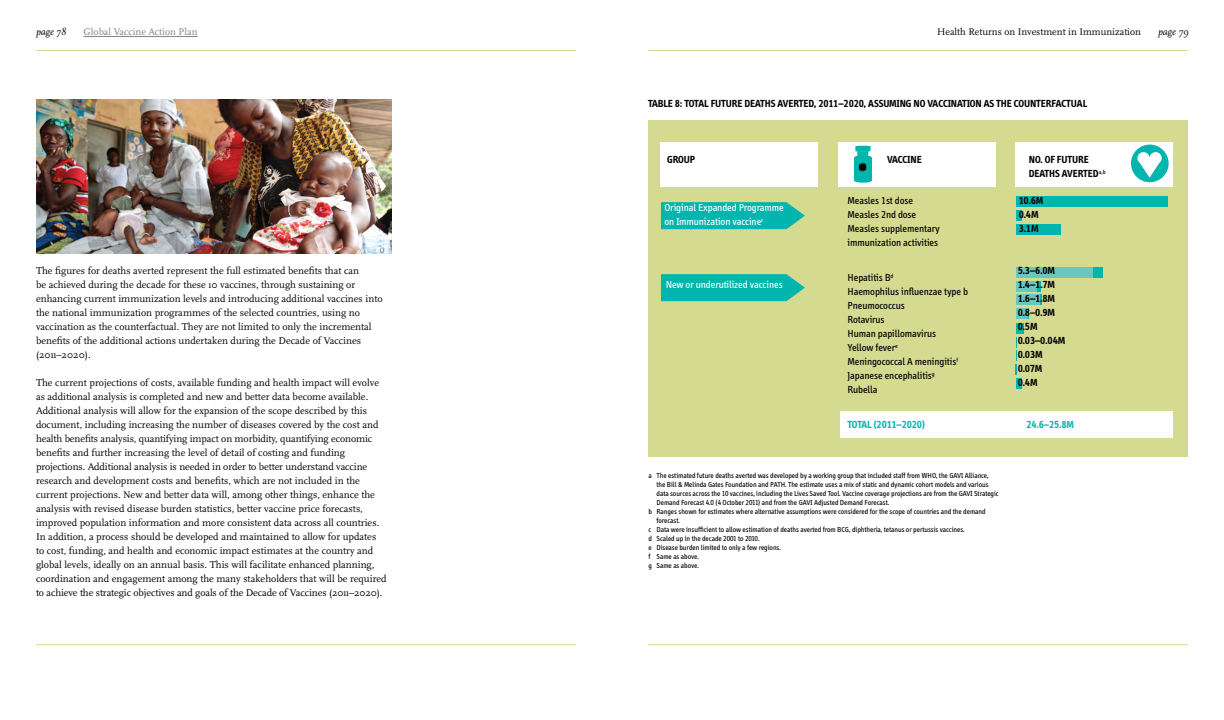
<style>
.page{position:relative;width:1224px;height:720px;background:#fff}
.page>*{position:absolute;margin:0;border:0;box-sizing:border-box;transform-origin:0 0}
.t1{font:10.5px/14px "Info";color:#000}
.t2{font:700 10.5px/14px "Info";color:#000}
.t3{font:10.5px/14px "Info";color:#fff}
.t4{font:700 10.5px/14px "Info";letter-spacing:.135em;color:#000}
.t5{font:700 10.5px "Info";color:#00b5ad}
.t6{font:10.2px/14px "Scala";color:#000}
.t7{font:10px "Scala";color:#000}
.t8{font:10px "Scala";color:#808285}
.t9{font:italic 10px "Scala";color:#000}
.t10{font:7.5px "Info";color:#000}
</style>
<div class="page">
<hr style="left:36px;top:50px;width:540px;height:1px;background:#d4db91">
<hr style="left:36px;top:644px;width:540px;height:1px;background:#d4db91">
<hr style="left:84px;top:36px;width:113px;height:1px;background:#808285">
<hr style="left:648px;top:50px;width:540px;height:1px;background:#d4db91">
<hr style="left:648px;top:644px;width:540px;height:1px;background:#d4db91">
<div style="left:648px;top:120px;width:540px;height:337px;background:#d4db91"></div>
<div style="left:840px;top:412px;width:333px;height:26px;background:#fff"></div>
<div style="left:1016px;top:267px;width:86px;height:11px;background:#00b5ad"></div>
<svg style="left:1036px;top:281px;width:4px;height:11px"></svg>
<svg style="left:1039px;top:294px;width:3px;height:11px"></svg>
<div style="left:1016px;top:308px;width:13px;height:11px;background:#00b5ad"></div>
<div style="left:1016px;top:196px;width:151px;height:11px;background:#00b5ad"></div>
<div style="left:1016px;top:224px;width:45px;height:11px;background:#00b5ad"></div>
<div style="left:1016px;top:267px;width:76px;height:11px;background:#69c7c2"></div>
<div style="left:1016px;top:281px;width:20px;height:11px;background:#69c7c2"></div>
<div style="left:1016px;top:294px;width:23px;height:11px;background:#69c7c2"></div>
<div style="left:1016px;top:308px;width:12px;height:11px;background:#69c7c2"></div>
<div style="left:1016px;top:323px;width:7px;height:11px;background:#00b5ad"></div>
<div style="left:1016px;top:210px;width:6px;height:11px;background:#00b5ad"></div>
<div style="left:1016px;top:379px;width:6px;height:10px;background:#00b5ad"></div>
<svg style="left:661px;top:202px;width:144px;height:27px;background:#0eb7ab"></svg>
<svg style="left:661px;top:274px;width:144px;height:27px;background:#0eb7ab"></svg>
<div style="left:660px;top:142px;width:158px;height:45px;background:#fff"></div>
<div style="left:839px;top:142px;width:157px;height:45px;background:#fff"></div>
<div style="left:1015px;top:142px;width:157px;height:45px;background:#fff"></div>
<svg style="left:854px;top:178px;width:18px;height:5px"></svg>
<svg style="left:854px;top:146px;width:18px;height:35px"></svg>
<img style="left:36px;top:99px;width:355px;height:154px">
<div style="left:1131px;top:145px;width:38px;height:37px;background:#00b5ad;border-radius:50%"></div>
<svg style="left:1137px;top:152px;width:25px;height:26px"></svg>
<svg style="left:1016px;top:337px;width:1px;height:38px"></svg>
<p class="t9" style="left:36px;top:26px;width:32px">page 78</p>
<p class="t8" style="left:84px;top:26px;width:115px">Global Vaccine Action Plan</p>
<p class="t7" style="left:937px;top:26px;width:205px">Health Returns on Investment in Immunization</p>
<p class="t9" style="left:1158px;top:26px;width:32px">page 79</p>
<p class="t2" style="left:648px;top:97px;width:439px">TABLE 8: TOTAL FUTURE DEATHS AVERTED, 2011–2020, ASSUMING NO VACCINATION AS THE COUNTERFACTUAL</p>
<p class="t6" style="left:36px;top:264px;width:348px">The figures for deaths averted represent the full estimated benefits that can<br>be achieved during the decade for these 10 vaccines, through sustaining or enhancing current immunization levels and introducing additional vaccines into the national immunization programmes of the selected countries, using no vaccination as the counterfactual. They are not limited to only the incremental benefits of the additional actions undertaken during the Decade of Vaccines (2011–2020).</p>
<p class="t6" style="left:36px;top:376px;width:352px">The current projections of costs, available funding and health impact will evolve as additional analysis is completed and new and better data become available.<br>Additional analysis will allow for the expansion of the scope described by this document, including increasing the number of diseases covered by the cost and health benefits analysis, quantifying impact on morbidity, quantifying economic benefits and further increasing the level of detail of costing and funding projections. Additional analysis is needed in order to better understand vaccine research and development costs and benefits, which are not included in the current projections. New and better data will, among other things, enhance the analysis with revised disease burden statistics, better vaccine price forecasts, improved population information and more consistent data across all countries.<br>In addition, a process should be developed and maintained to allow for updates to cost, funding, and health and economic impact estimates at the country and global levels, ideally on an annual basis. This will facilitate enhanced planning, coordination and engagement among the many stakeholders that will be required to achieve the strategic objectives and goals of the Decade of Vaccines (2011–2020).</p>
<p class="t2" style="left:667px;top:153px;width:29px">GROUP</p>
<p class="t2" style="left:887px;top:153px;width:36px">VACCINE</p>
<p class="t4" style="left:1029px;top:153px;width:78px">NO. OF FUTURE<br>DEATHS AVERTED<sup>a,b</sup></p>
<p class="t3" style="left:664px;top:201px;width:121px">Original Expanded Programme on Immunization vaccine<sup>c</sup></p>
<p class="t1" style="left:848px;top:194px;width:94px">Measles 1st dose<br>Measles 2nd dose<br>Measles supplementary immunization activities</p>
<p class="t2" style="left:1019px;top:194px;width:26px">10.6M<br>0.4M<br>3.1M</p>
<p class="t2" style="left:1018px;top:264px;width:49px">5.3–6.0M<br>1.4–1.7M<br>1.6–1.8M<br>0.8–0.9M<br>0.5M<br>0.03–0.04M<br>0.03M<br>0.07M<br>0.4M</p>
<p class="t1" style="left:848px;top:271px;width:122px">Hepatitis B<sup>d<br></sup>Haemophilus influenzae type b<br>Pneumococcus<br>Rotavirus<br>Human papillomavirus<br>Yellow fever<sup>e<br></sup>Meningococcal A meningitis<sup>f<br></sup>Japanese encephalitis<sup>g<br></sup>Rubella</p>
<p class="t5" style="left:848px;top:419px;width:79px">TOTAL (2011–2020)</p>
<p class="t5" style="left:1026px;top:419px;width:49px">24.6–25.8M</p>
<p class="t3" style="left:666px;top:278px;width:118px">New or underutilized vaccines</p>
<p class="t10" style="left:649px;top:471px;width:342px">a The estimated future deaths averted was developed by a working group that included staff from WHO, the GAVI Alliance,</p>
<p class="t10" style="left:657px;top:480px;width:334px">the Bill &amp; Melinda Gates Foundation and PATH. The estimate uses a mix of static and dynamic cohort models and various</p>
<p class="t10" style="left:657px;top:489px;width:344px">data sources across the 10 vaccines, including the Lives Saved Tool. Vaccine coverage projections are from the GAVI Strategic</p>
<p class="t10" style="left:657px;top:498px;width:234px">Demand Forecast 4.0 (4 October 2011) and from the GAVI Adjusted Demand Forecast.</p>
<p class="t10" style="left:649px;top:507px;width:339px">b Ranges shown for estimates where alternative assumptions were considered for the scope of countries and the demand</p>
<p class="t10" style="left:657px;top:516px;width:25px">forecast.</p>
<p class="t10" style="left:649px;top:525px;width:318px">c Data were insufficient to allow estimation of deaths averted from BCG, diphtheria, tetanus or pertussis vaccines.</p>
<p class="t10" style="left:649px;top:534px;width:112px">d Scaled up in the decade 2001 to 2010.</p>
<p class="t10" style="left:649px;top:543px;width:134px">e Disease burden limited to only a few regions.</p>
<p class="t10" style="left:649px;top:552px;width:52px">f Same as above.</p>
<p class="t10" style="left:649px;top:561px;width:52px">g Same as above.</p>
</div>
